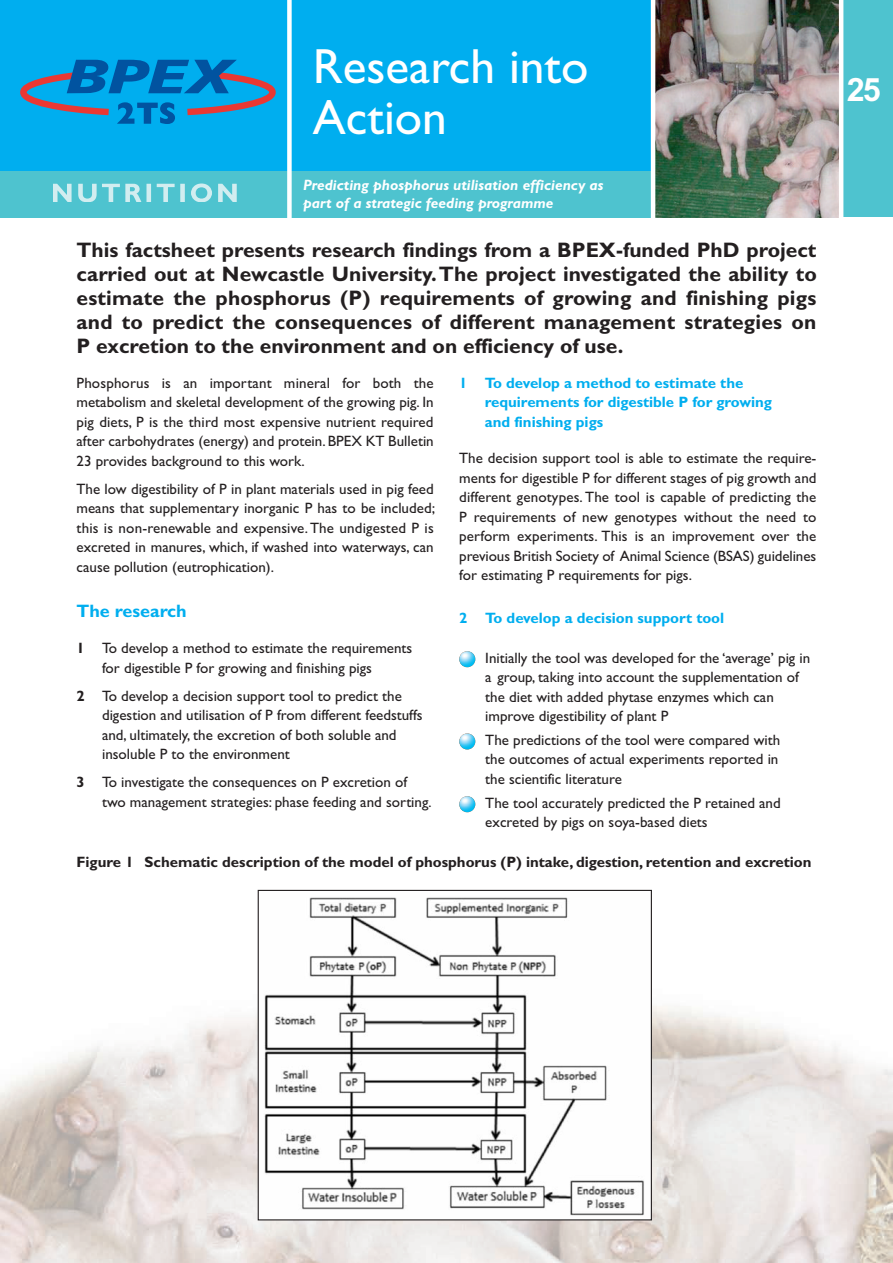
<style>
.page{position:relative;width:893px;height:1263px;background:#fff}
.page>*{position:absolute;margin:0;border:0;box-sizing:border-box;transform-origin:0 0}
.t1{font:49.5px/51px "Gill Sans";color:#fff}
.t2{font:700 32.25px "Arial";color:#fff}
.t3{font:700 21px/24px "Gill Sans";color:#231f20;text-align:justify}
.t4{font:700 18px "Gill Sans";color:#00aeef}
.t5{font:15px/19.5px "Gill Sans";color:#231f20}
.t6{font:700 15px/19.5px "Gill Sans";color:#00aeef}
.t7{font:700 15px "Gill Sans";color:#231f20}
.t8{font:italic 700 15px/18.8px "Gill Sans";color:#fff}
.s1{font-weight:700}
.s2{font-size:14.25px}
</style>
<div class="page">
<img style="left:0;top:960px;width:893px;height:303px">
<div style="left:835px;top:0;width:58px;height:217px;background:#4ec3cf"></div>
<div style="left:0;top:0;width:658px;height:172px;background:#00aeef"></div>
<div style="left:0;top:171px;width:662px;height:46px;background:#4ec3cf"></div>
<img style="left:655px;top:0;width:184px;height:217px">
<hr style="left:651px;top:0;width:4px;height:222px;background:#fff">
<hr style="left:839px;top:0;width:4px;height:222px;background:#fff">
<svg style="left:20px;top:60px;width:256px;height:64px"></svg>
<div style="left:287px;top:0;width:5px;height:225px;background:#fff"></div>
<svg style="left:53px;top:183px;width:184px;height:19px"></svg>
<img style="left:459px;top:651px;width:16px;height:16px">
<img style="left:459px;top:733px;width:16px;height:16px">
<img style="left:459px;top:796px;width:16px;height:16px">
<img style="left:260px;top:897px;width:390px;height:320px">
<div style="left:258px;top:890px;width:394px;height:330px;border:1px solid #231f20"></div>
<h1 class="t1" style="left:313px;top:40px;width:277px">Research into<br>Action</h1>
<p class="t8" style="left:303px;top:177px;width:302px">Predicting phosphorus utilisation efficiency as part of a strategic feeding programme</p>
<p class="t3" style="left:77px;top:240px;width:742px">This factsheet presents research findings from a BPEX-funded PhD project carried out at Newcastle University. The project investigated the ability to estimate the phosphorus (P) requirements of growing and finishing pigs and to predict the consequences of different management strategies on P excretion to the environment and on efficiency of use.</p>
<p class="t5" style="left:77px;top:373px;width:359px;text-align:justify">Phosphorus is an important mineral for both the metabolism and skeletal development of the growing pig. In pig diets, P is the third most expensive nutrient required after carbohydrates (energy) and protein. BPEX KT Bulletin 23 provides background to this work.</p>
<p class="t5" style="left:77px;top:479px;width:360px;text-align:justify">The low digestibility of P in plant materials used in pig feed means that supplementary inorganic P has to be included; this is non-renewable and expensive. The undigested P is excreted in manures, which, if washed into waterways, can cause pollution (eutrophication).</p>
<p class="t4" style="left:77px;top:604px;width:112px">The research</p>
<p class="t5" style="left:102px;top:638px;width:312px;text-indent:-26px"><span class="s1">1</span> To develop a method to estimate the requirements for digestible P for growing and finishing pigs</p>
<p class="t5" style="left:102px;top:686px;width:322px;text-indent:-26px"><span class="s1">2</span> To develop a decision support tool to predict the digestion and utilisation of P from different feedstuffs and, ultimately, the excretion of both soluble and insoluble P to the environment</p>
<p class="t5" style="left:102px;top:772px;width:331px;text-indent:-26px"><span class="s1">3</span> To investigate the consequences on P excretion of two management strategies: phase feeding and sorting<span class="s2">.</span></p>
<p class="t6" style="left:485px;top:374px;width:289px;text-indent:-26px">1 To develop a method to estimate the requirements for digestible P for growing and finishing pigs</p>
<p class="t5" style="left:459px;top:448px;width:359px;text-align:justify">The decision support tool is able to estimate the require&shy;ments for digestible P for different stages of pig growth and different genotypes. The tool is capable of predicting the P requirements of new genotypes without the need to perform experiments. This is an improvement over the previous British Society of Animal Science (BSAS) guidelines for estimating P requirements for pigs.</p>
<p class="t6" style="left:459px;top:610px;width:267px">2 To develop a decision support tool</p>
<p class="t5" style="left:485px;top:648px;width:327px">Initially the tool was developed for the ‘average’ pig in a group, taking into account the supplementation of the diet with added phytase enzymes which can improve digestibility of plant P</p>
<p class="t5" style="left:485px;top:730px;width:297px">The predictions of the tool were compared with the outcomes of actual experiments reported in the scientific literature</p>
<p class="t5" style="left:485px;top:793px;width:297px">The tool accurately predicted the P retained and excreted by pigs on soya-based diets</p>
<p class="t7" style="left:77px;top:856px;width:736px">Figure 1 Schematic description of the model of phosphorus (P) intake, digestion, retention and excretion</p>
<h2 class="t2" style="left:847px;top:78px;width:35px">25</h2>
</div>
